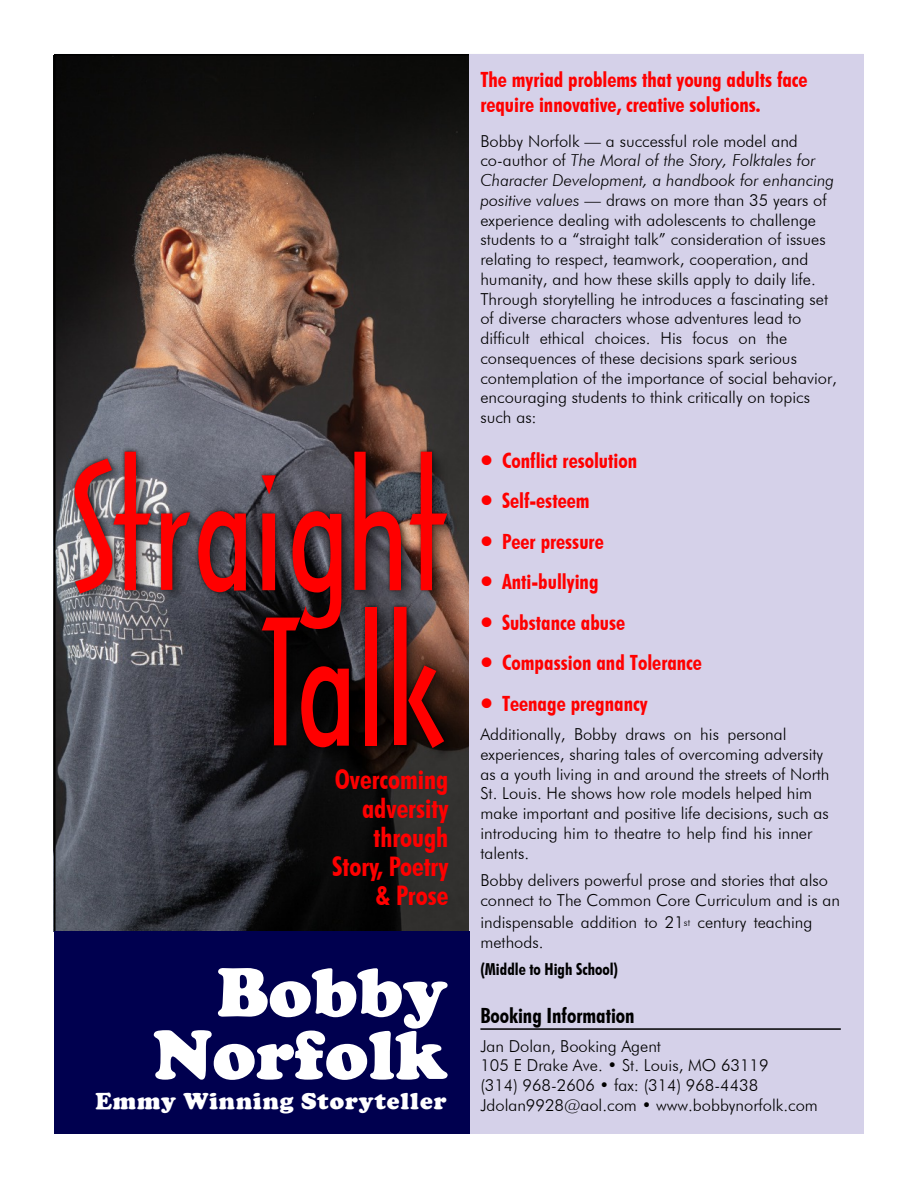
<style>
.page{position:relative;width:918px;height:1188px;background:#fff}
.page>*{position:absolute;margin:0;border:0;box-sizing:border-box;transform-origin:0 0}
.t1{font:165.75px/155.1px "Architecture Plain";color:#f00;text-align:right}
.t2{font:900 72px/62.7px "Cooper";color:#fff;text-align:right}
.t3{font:700 condensed 27px/29.1px "Futura BT";color:#f00;text-align:right}
.t4{font:900 24px "Cooper";letter-spacing:.04em;color:#fff}
.t5{font:700 condensed 21px/40.5px "Futura BT";color:#f00}
.t6{font:700 condensed 21px "Futura BT";color:#000}
.t7{font:300 16.5px/19.8px "Futura BT";color:#000}
.t8{font:700 condensed 16.5px "Futura BT";color:#000}
.s1{font-style:italic}
</style>
<div class="page">
<img style="left:57px;top:57px;width:413px;height:874px">
<div style="left:470px;top:54px;width:394px;height:1080px;background:#d5d1e9"></div>
<hr style="left:480px;top:1028px;width:361px;height:2px;background:#000">
<div style="left:54px;top:932px;width:416px;height:202px;background:#00004f"></div>
<img style="left:64px;top:419px;width:406px;height:386px">
<h1 class="t1" style="left:70px;top:463px;width:380px">Straight<br>Talk</h1>
<h3 class="t3" style="left:332px;top:767px;width:118px">Overcoming adversity through<br>Story, Poetry &amp; Prose</h3>
<h2 class="t2" style="left:153px;top:960px;width:296px">Bobby<br>Norfolk</h2>
<h3 class="t4" style="left:95px;top:1087px;width:353px">Emmy Winning Storyteller</h3>
<p class="t5" style="left:480px;top:69px;width:329px;line-height:25.2px">The myriad problems that young adults face require innovative, creative solutions.</p>
<p class="t7" style="left:480px;top:132px;width:358px">Bobby Norfolk — a successful role model and co-author of <span class="s1">The Moral of the Story, Folktales for Character Development, a handbook for enhancing positive values</span> — draws on more than 35 years of experience dealing with adolescents to challenge students to a “straight talk” consideration of issues relating to respect, teamwork, cooperation, and humanity, and how these skills apply to daily life.<br>Through storytelling he introduces a fascinating set of diverse characters whose adventures lead to difficult ethical choices. His focus on the consequences of these decisions spark serious contemplation of the importance of social behavior, encouraging students to think critically on topics such as:</p>
<p class="t5" style="left:502px;top:442px;width:201px">Conflict resolution<br>Self-esteem<br>Peer pressure<br>Anti-bullying<br>Substance abuse<br>Compassion and Tolerance<br>Teenage pregnancy</p>
<p class="t7" style="left:480px;top:726px;width:351px">Additionally, Bobby draws on his personal experiences, sharing tales of overcoming adversity as a youth living in and around the streets of North St. Louis. He shows how role models helped him make important and positive life decisions, such as introducing him to theatre to help find his inner talents.</p>
<p class="t7" style="left:480px;top:872px;width:361px">Bobby delivers powerful prose and stories that also connect to The Common Core Curriculum and is an</p>
<p class="t7" style="left:480px;top:914px;width:333px">indispensable addition to 21<sup>st</sup> century teaching methods.</p>
<p class="t8" style="left:480px;top:963px;width:139px">(Middle to High School)</p>
<p class="t6" style="left:480px;top:1007px;width:156px">Booking Information</p>
<p class="t7" style="left:480px;top:1038px;width:339px">Jan Dolan, Booking Agent<br>105 E Drake Ave. • St. Louis, MO 63119<br>(314) 968-2606 • fax: (314) 968-4438<br>Jdolan9928@aol.com • www.bobbynorfolk.com</p>
</div>
